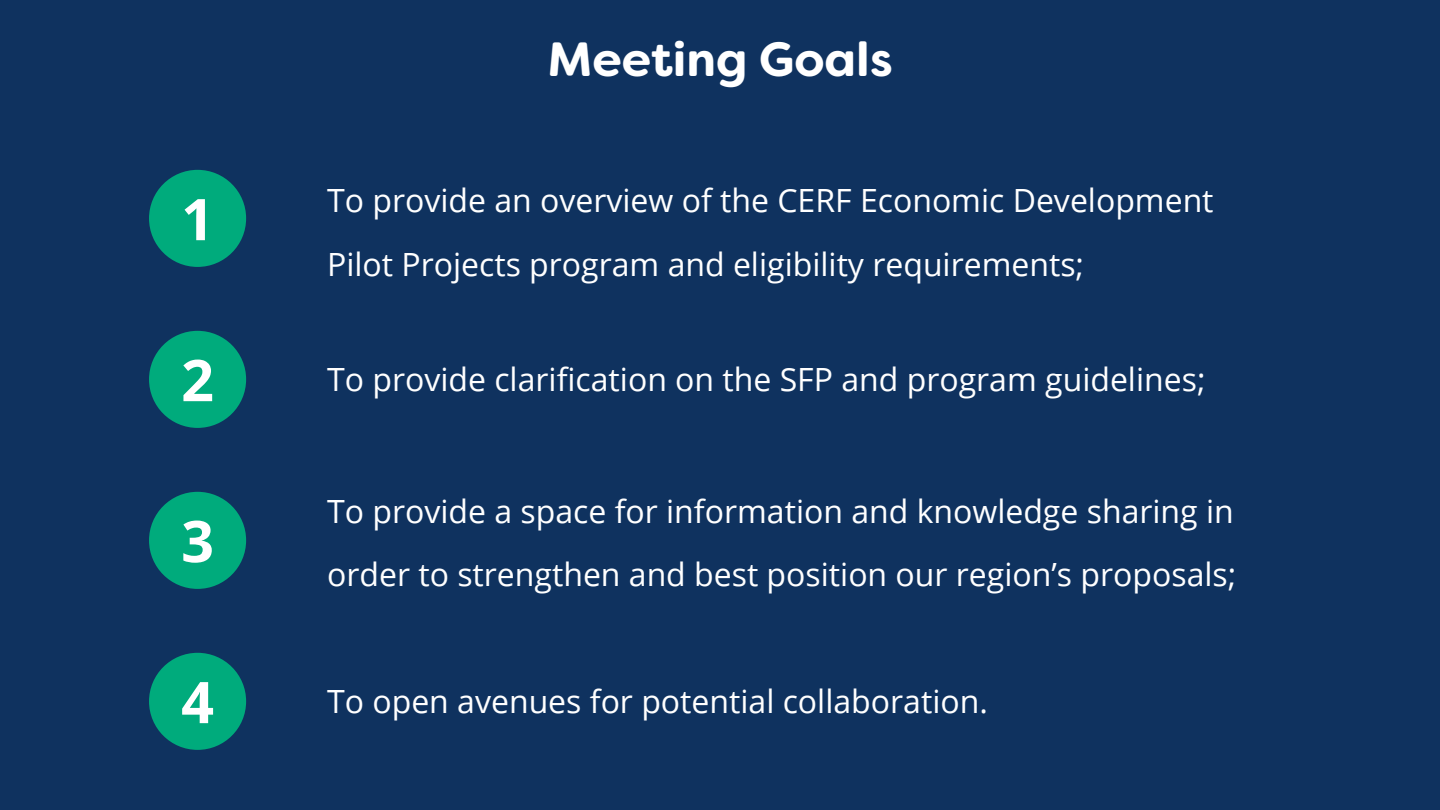
<style>
.page{position:relative;width:1440px;height:810px;background:#0f325f}
.page>*{position:absolute;margin:0;border:0;box-sizing:border-box;transform-origin:0 0}
.t1{font:700 57.5px "Open Sans";color:#fff}
.t2{font:700 48px "Filson Soft";color:#fff}
.t3{font:32px/63.8px "Open Sans";color:#fff}
</style>
<div class="page">
<div style="left:149px;top:170px;width:97px;height:97px;background:#00ab7c;border-radius:50%"></div>
<div style="left:149px;top:331px;width:97px;height:97px;background:#00ab7c;border-radius:50%"></div>
<div style="left:149px;top:653px;width:97px;height:97px;background:#00ab7c;border-radius:50%"></div>
<div style="left:149px;top:492px;width:97px;height:97px;background:#00ab7c;border-radius:50%"></div>
<h1 class="t1" style="left:181px;top:179px;width:34px">1</h1>
<h2 class="t2" style="left:548px;top:41px;width:346px">Meeting Goals</h2>
<p class="t3" style="left:327px;top:168px;width:888px">To provide an overview of the CERF Economic Development<br>Pilot Projects program and eligibility requirements;</p>
<h1 class="t1" style="left:181px;top:340px;width:34px">2</h1>
<p class="t3" style="left:327px;top:347px;width:880px">To provide clarification on the SFP and program guidelines;</p>
<h1 class="t1" style="left:181px;top:501px;width:34px">3</h1>
<p class="t3" style="left:327px;top:478px;width:911px">To provide a space for information and knowledge sharing in order to strengthen and best position our region’s proposals;</p>
<h1 class="t1" style="left:181px;top:662px;width:34px">4</h1>
<p class="t3" style="left:327px;top:669px;width:662px">To open avenues for potential collaboration.</p>
</div>
